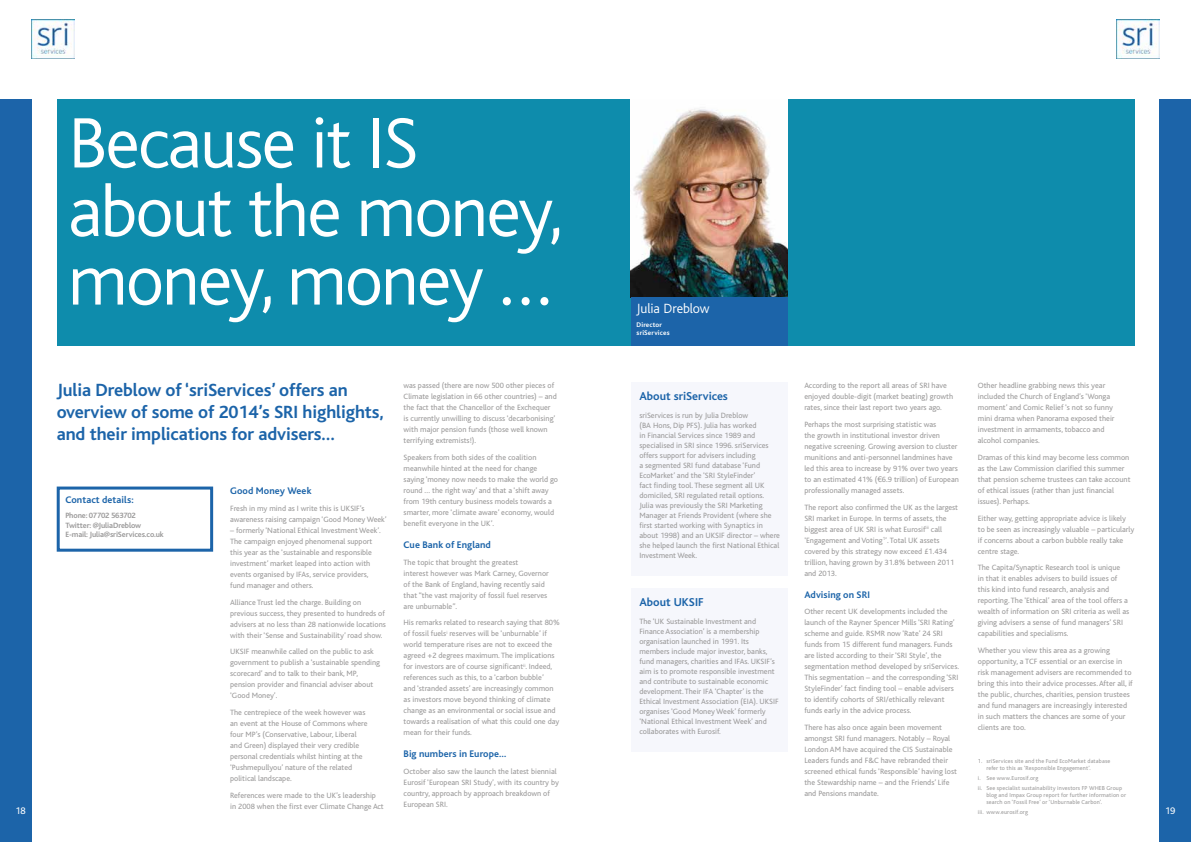
<style>
.page{position:relative;width:1191px;height:842px;background:#fff}
.page>*{position:absolute;margin:0;border:0;box-sizing:border-box;transform-origin:0 0}
.t1{font:300 74.6px/68.5px "Bliss";letter-spacing:-.025em;color:#fff}
.t2{font:700 18.5px/21.8px "Bliss";letter-spacing:-.005em;color:#1c64a9}
.t3{font:300 14px "Bliss";letter-spacing:-.01em;color:#fff}
.t4{font:700 12px "Bliss";color:#1c64a9}
.t5{font:700 10px "Bliss";letter-spacing:.01em;color:#1c64a9}
.t6{font:10px "Bliss";color:#fff}
.t7{font:8px/11px "Bliss";color:#9b9a9a}
.t8{font:700 8px/9.6px "Bliss";letter-spacing:-.015em;color:#9b9a9a}
.t9{font:700 7px/8.4px "Bliss";letter-spacing:.02em;color:#fff}
.t10{font:6px/7px "Bliss";letter-spacing:.02em;color:#9b9a9a}
.s1{font-family:"Helvetica Neue"}
</style>
<div class="page">
<div style="left:57px;top:99px;width:1077px;height:247px;background:#0e8cac"></div>
<div style="left:1159px;top:99px;width:32px;height:743px;background:#1c64a9"></div>
<div style="left:0;top:99px;width:31px;height:743px;background:#1c64a9"></div>
<div style="left:57px;top:486px;width:156px;height:66px;border:3px solid #1c64a9"></div>
<img style="left:31px;top:19px;width:43px;height:40px">
<img style="left:1116px;top:19px;width:43px;height:40px">
<img style="left:631px;top:99px;width:156px;height:199px">
<div style="left:631px;top:298px;width:156px;height:48px;background:#1c64a9"></div>
<div style="left:631px;top:382px;width:156px;height:193px;background:#f6f7fc"></div>
<div style="left:631px;top:588px;width:156px;height:163px;background:#f6f7fc"></div>
<h1 class="t1" style="left:68px;top:110px;width:497px">Because it IS about the money, money, money …</h1>
<h3 class="t3" style="left:636px;top:301px;width:75px">Julia Dreblow</h3>
<p class="t9" style="left:636px;top:320px;width:35px">Director sriServices</p>
<p class="t7" style="left:403px;top:380px;width:155px">was passed (there are now 500 other pieces of Climate legislation in 66 other countries) – and the fact that the Chancellor of the Exchequer is currently unwilling to discuss ‘decarbonising’ with major pension funds (those well known terrifying extremists!).</p>
<p class="t7" style="left:403px;top:452px;width:156px">Speakers from both sides of the coalition meanwhile hinted at the need for change saying ‘money now needs to make the world go round … the right way’ and that a ‘shift away from 19th century business models towards a smarter, more ‘climate aware’ economy, would benefit everyone in the UK’.</p>
<p class="t5" style="left:403px;top:539px;width:89px">Cue Bank of England</p>
<p class="t7" style="left:403px;top:556px;width:147px">The topic that brought the greatest<br>interest however was Mark Carney, Governor of the Bank of England, having recently said that “the vast majority of fossil fuel reserves are unburnable”.</p>
<p class="t7" style="left:403px;top:617px;width:158px">His remarks related to research saying that 80% of fossil fuels<sup>i</sup> reserves will be ‘unburnable’ if world temperature rises are not to exceed the agreed +2 degrees maximum. The implications for investors are of course significant<sup>ii</sup>. Indeed, references such as this, to a ‘carbon bubble’<br>and ‘stranded assets’ are increasingly common as investors move beyond thinking of climate change as an environmental or social issue and towards a realisation of what this could one day mean for their funds.</p>
<p class="t5" style="left:403px;top:749px;width:104px">Big numbers in Europe…</p>
<p class="t7" style="left:403px;top:766px;width:157px">October also saw the launch the latest biennial Eurosif ‘European SRI Study’, with its country by country, approach by approach breakdown of European SRI.</p>
<p class="t7" style="left:804px;top:380px;width:150px">According to the report all areas of SRI have enjoyed double-digit (market beating) growth rates, since their last report two years ago.</p>
<p class="t7" style="left:804px;top:419px;width:156px">Perhaps the most surprising statistic was<br>the growth in institutional investor driven negative screening. Growing aversion to cluster munitions and anti-personnel landmines have led this area to increase by 91% over two years to an estimated 41% (<span class="s1">€</span>6.9 trillion) of European professionally managed assets.</p>
<p class="t7" style="left:804px;top:502px;width:155px">The report also confirmed the UK as the largest SRI market in Europe. In terms of assets, the biggest area of UK SRI is what Eurosif<sup>iii</sup> call ‘Engagement and Voting<sup>1</sup>’. Total UK assets covered by this strategy now exceed £1.434 trillion, having grown by 31.8% between 2011 and 2013.</p>
<p class="t5" style="left:804px;top:589px;width:67px">Advising on SRI</p>
<p class="t7" style="left:804px;top:606px;width:156px">Other recent UK developments included the launch of the Rayner Spencer Mills ‘SRI Rating’ scheme and guide. RSMR now ‘Rate’ 24 SRI funds from 15 different fund managers. Funds are listed according to their ‘SRI Style’, the segmentation method developed by sriServices.<br>This segmentation – and the corresponding ‘SRI StyleFinder’ fact finding tool – enable advisers to identify cohorts of SRI/ethically relevant funds early in the advice process.</p>
<p class="t7" style="left:804px;top:722px;width:154px">There has also once again been movement amongst SRI fund managers. Notably – Royal London AM have acquired the CIS Sustainable Leaders funds and F&amp;C have rebranded their screened ethical funds ‘Responsible’ having lost the Stewardship name – and the Friends’ Life and Pensions mandate.</p>
<p class="t7" style="left:977px;top:380px;width:138px">Other headline grabbing news this year included the Church of England’s ‘Wonga moment’ and Comic Relief ‘s not so funny mini drama when Panorama exposed their investment in armaments, tobacco and alcohol companies.</p>
<p class="t7" style="left:977px;top:452px;width:154px">Dramas of this kind may become less common as the Law Commission clarified this summer that pension scheme trustees can take account of ethical issues (rather than just financial issues). Perhaps.</p>
<p class="t7" style="left:977px;top:513px;width:158px">Either way, getting appropriate advice is likely to be seen as increasingly valuable – particularly if concerns about a carbon bubble really take centre stage.</p>
<p class="t7" style="left:977px;top:562px;width:153px">The Capita/Synaptic Research tool is unique<br>in that it enables advisers to build issues of this kind into fund research, analysis and reporting. The ‘Ethical’ area of the tool offers a wealth of information on SRI criteria as well as giving advisers a sense of fund managers’ SRI capabilities and specialisms.</p>
<p class="t7" style="left:977px;top:645px;width:156px">Whether you view this area as a growing opportunity, a TCF essential or an exercise in risk management advisers are recommended to bring this into their advice processes. After all, if the public, churches, charities, pension trustees and fund managers are increasingly interested in such matters the chances are some of your clients are too.</p>
<h2 class="t2" style="left:57px;top:380px;width:328px">Julia Dreblow of ‘sriServices’ offers an overview of some of 2014’s SRI highlights, and their implications for advisers…</h2>
<h3 class="t4" style="left:639px;top:390px;width:90px">About sriServices</h3>
<p class="t7" style="left:639px;top:411px;width:142px;line-height:10px">sriServices is run by Julia Dreblow<br>(BA Hons, Dip PFS). Julia has worked<br>in Financial Services since 1989 and specialised in SRI since 1996. sriServices offers support for advisers including<br>a segmented SRI fund database ‘Fund EcoMarket’ and the ‘SRI StyleFinder’<br>fact finding tool. These segment all UK domiciled, SRI regulated retail options.<br>Julia was previously the SRI Marketing Manager at Friends Provident (where she first started working with Synaptics in about 1998) and an UKSIF director – where she helped launch the first National Ethical Investment Week.</p>
<h3 class="t4" style="left:639px;top:595px;width:66px">About UKSIF</h3>
<p class="t7" style="left:639px;top:617px;width:141px;line-height:10px">The ‘UK Sustainable Investment and Finance Association’ is a membership organisation launched in 1991. Its members include major investor, banks, fund managers, charities and IFAs. UKSIF’s aim is to promote responsible investment and contribute to sustainable economic development. Their IFA ‘Chapter’ is the Ethical Investment Association (EIA). UKSIF organises ‘Good Money Week’ formerly ‘National Ethical Investment Week’ and collaborates with Eurosif.</p>
<p class="t5" style="left:230px;top:486px;width:83px">Good Money Week</p>
<p class="t7" style="left:230px;top:503px;width:158px">Fresh in my mind as I write this is UKSIF’s awareness raising campaign ‘Good Money Week’</p>
<p class="t7" style="left:230px;top:525px;width:152px">– formerly ‘National Ethical Investment Week’.<br>The campaign enjoyed phenomenal support this year as the ‘sustainable and responsible investment’ market leaped into action with events organised by IFAs, service providers, fund manager and others.</p>
<p class="t7" style="left:230px;top:597px;width:157px">Alliance Trust led the charge. Building on previous success, they presented to hundreds of advisers at no less than 28 nationwide locations with their ‘Sense and Sustainability’ road show.</p>
<p class="t7" style="left:230px;top:646px;width:151px">UKSIF meanwhile called on the public to ask government to publish a ‘sustainable spending scorecard’ and to talk to their bank, MP, pension provider and financial adviser about ‘Good Money’.</p>
<p class="t7" style="left:230px;top:707px;width:139px">The centrepiece of the week however was an event at the House of Commons where four MP’s (Conservative, Labour, Liberal and Green) displayed their very credible personal credentials whilst hinting at the ‘Pushmepullyou’ nature of the related political landscape.</p>
<p class="t7" style="left:230px;top:790px;width:155px">References were made to the UK’s leadership in 2008 when the first ever Climate Change Act</p>
<p class="t5" style="left:65px;top:494px;width:70px">Contact details:</p>
<p class="t8" style="left:65px;top:511px;width:100px">Phone: 07702 563702<br>Twitter: @JuliaDreblow<br>E-mail: Julia@sriServices.co.uk</p>
<p class="t10" style="left:986px;top:758px;width:125px;text-indent:-9px">1. sriServices site and the Fund EcoMarket database refer to this as ‘Responsible Engagement’.</p>
<p class="t10" style="left:977px;top:773px;width:146px;line-height:9.8px">i. See www.Eurosif.org<br>ii. See specialist sustainability investors FP WHEB Group</p>
<p class="t10" style="left:986px;top:791px;width:141px">blog and Impax Group report for further information or search on ‘Fossil Free’ or ‘Unburnable Carbon’.</p>
<p class="t10" style="left:977px;top:808px;width:52px">iii. www.eurosif.org</p>
<p class="t6" style="left:16px;top:805px;width:12px">18</p>
<p class="t6" style="left:1165px;top:805px;width:12px">19</p>
</div>
